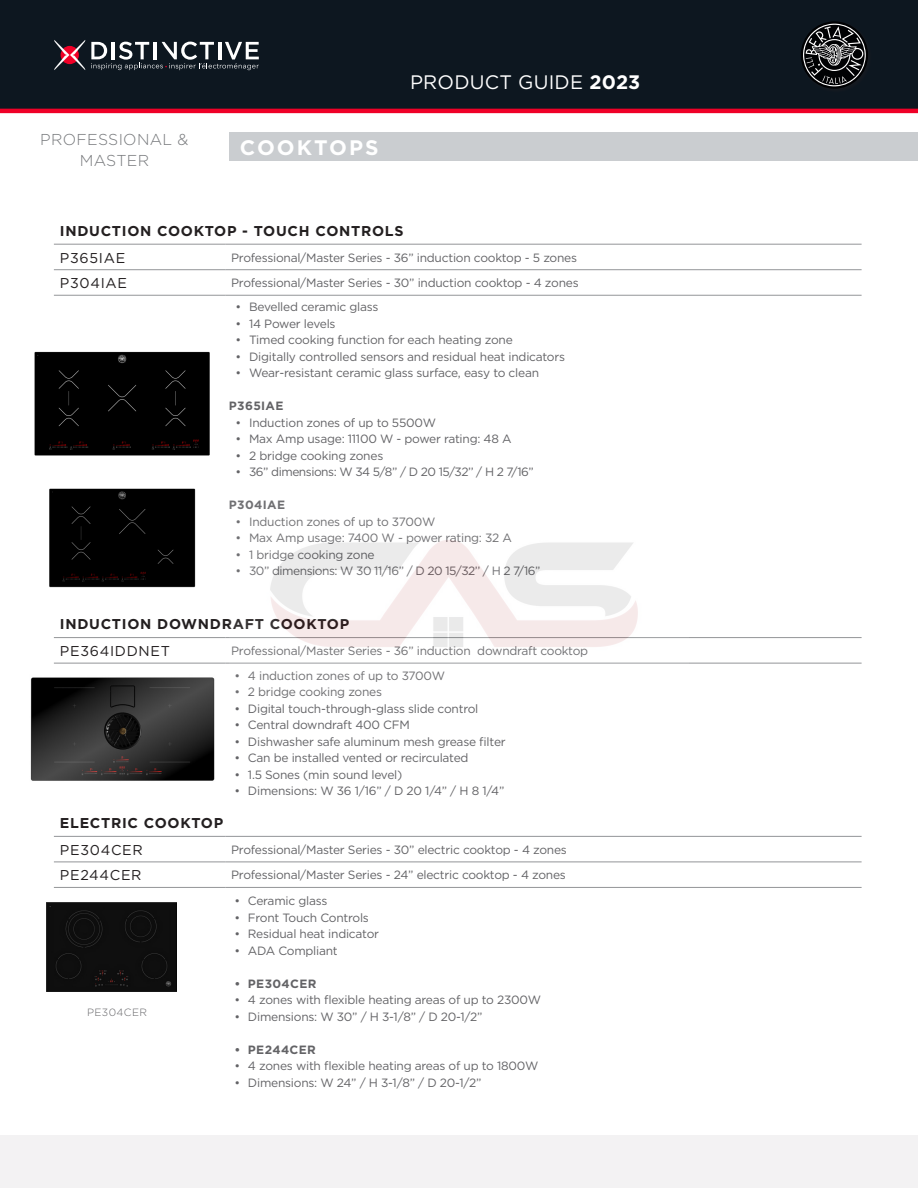
<style>
.page{position:relative;width:918px;height:1188px;background:#fff}
.page>*{position:absolute;margin:0;border:0;box-sizing:border-box;transform-origin:0 0}
.t1{font:700 21px "Gotham";letter-spacing:.1em;color:#fff}
.t2{font:19.5px "Gotham";letter-spacing:.01em;color:#fff}
.t3{font:300 15.75px "Gotham";letter-spacing:.02em;color:#76787b}
.t4{font:700 14.25px "Gotham";letter-spacing:.05em;color:#231f20}
.t5{font:14.25px "Gotham";letter-spacing:.05em;color:#231f20}
.t6{font:12px "Gotham";letter-spacing:-.02em;color:#636366}
.t7{font:12px "Gotham";letter-spacing:-.04em;color:#636366}
.Paragraph_Style_1{font:700 12px "Gotham";letter-spacing:.03em;color:#636366}
.t8{font:300 10.5px "Gotham";letter-spacing:.04em;color:#636366}
.s1{font-weight:700}
</style>
<div class="page">
<div style="left:0;top:0;width:918px;height:109px;background:#0d1720"></div>
<hr style="left:0;top:109px;width:918px;height:4px;background:#ef0027">
<svg style="left:801px;top:21px;width:67px;height:68px"></svg>
<svg style="left:803px;top:24px;width:63px;height:62px"></svg>
<svg style="left:54px;top:40px;width:31px;height:30px"></svg>
<svg style="left:91px;top:42px;width:168px;height:28px"></svg>
<div style="left:230px;top:133px;width:688px;height:28px;background:#cacdd0"></div>
<div style="left:0;top:1136px;width:918px;height:52px;background:#f3f2f3"></div>
<img style="left:49px;top:488px;width:147px;height:100px">
<img style="left:34px;top:351px;width:176px;height:105px">
<hr style="left:54px;top:244px;width:171px;height:1px;background:#939598">
<hr style="left:225px;top:244px;width:537px;height:1px;background:#939598">
<hr style="left:762px;top:244px;width:100px;height:1px;background:#939598">
<hr style="left:54px;top:269px;width:171px;height:1px;background:#939598">
<hr style="left:225px;top:269px;width:537px;height:1px;background:#939598">
<hr style="left:762px;top:269px;width:100px;height:1px;background:#939598">
<hr style="left:54px;top:295px;width:171px;height:1px;background:#939598">
<hr style="left:225px;top:295px;width:537px;height:1px;background:#939598">
<hr style="left:762px;top:295px;width:100px;height:1px;background:#939598">
<hr style="left:54px;top:836px;width:171px;height:1px;background:#939598">
<hr style="left:225px;top:836px;width:537px;height:1px;background:#939598">
<hr style="left:762px;top:836px;width:100px;height:1px;background:#939598">
<hr style="left:54px;top:862px;width:171px;height:1px;background:#939598">
<hr style="left:225px;top:862px;width:537px;height:1px;background:#939598">
<hr style="left:762px;top:862px;width:100px;height:1px;background:#939598">
<hr style="left:54px;top:887px;width:171px;height:1px;background:#939598">
<hr style="left:225px;top:887px;width:537px;height:1px;background:#939598">
<hr style="left:762px;top:887px;width:100px;height:1px;background:#939598">
<img style="left:46px;top:903px;width:130px;height:88px">
<hr style="left:54px;top:637px;width:171px;height:1px;background:#939598">
<hr style="left:225px;top:637px;width:537px;height:1px;background:#939598">
<hr style="left:762px;top:637px;width:100px;height:1px;background:#939598">
<hr style="left:54px;top:663px;width:171px;height:1px;background:#939598">
<hr style="left:225px;top:663px;width:537px;height:1px;background:#939598">
<hr style="left:762px;top:663px;width:100px;height:1px;background:#939598">
<img style="left:30px;top:677px;width:185px;height:104px">
<img style="left:230px;top:540px;width:458px;height:124px">
<p class="t3" style="left:40px;top:129px;width:150px">PROFESSIONAL &amp;</p>
<p class="t3" style="left:80px;top:150px;width:71px">MASTER</p>
<p class="t1" style="left:240px;top:134px;width:140px">COOKTOPS</p>
<h2 class="t2" style="left:410px;top:69px;width:232px">PRODUCT GUIDE <span class="s1">2023</span></h2>
<p class="t4" style="left:60px;top:221px;width:345px">INDUCTION COOKTOP - TOUCH CONTROLS</p>
<p class="t5" style="left:60px;top:248px;width:67px">P365IAE</p>
<p class="t6" style="left:231px;top:250px;width:347px">Professional/Master Series - 36” induction cooktop - 5 zones</p>
<p class="t5" style="left:60px;top:274px;width:69px">P304IAE</p>
<p class="t6" style="left:231px;top:275px;width:349px">Professional/Master Series - 30” induction cooktop - 4 zones</p>
<p class="t6" style="left:236px;top:299px;width:144px">• Bevelled ceramic glass</p>
<p class="t6" style="left:236px;top:316px;width:101px">• 14 Power levels</p>
<p class="t6" style="left:236px;top:332px;width:279px">• Timed cooking function for each heating zone</p>
<p class="t6" style="left:236px;top:349px;width:331px">• Digitally controlled sensors and residual heat indicators</p>
<p class="t6" style="left:236px;top:365px;width:305px">• Wear-resistant ceramic glass surface, easy to clean</p>
<p class="Paragraph_Style_1" style="left:229px;top:398px;width:56px">P365IAE</p>
<p class="t6" style="left:236px;top:415px;width:202px">• Induction zones of up to 5500W</p>
<p class="t6" style="left:236px;top:431px;width:277px">• Max Amp usage: 11100 W - power rating: 48 A</p>
<p class="t6" style="left:236px;top:448px;width:149px">• 2 bridge cooking zones</p>
<p class="t7" style="left:236px;top:464px;width:300px">• 36” dimensions: W 34 5/8” / D 20 15/32’’ / H 2 7/16’’</p>
<p class="Paragraph_Style_1" style="left:229px;top:497px;width:58px">P304IAE</p>
<p class="t6" style="left:236px;top:514px;width:201px">• Induction zones of up to 3700W</p>
<p class="t6" style="left:236px;top:530px;width:278px">• Max Amp usage: 7400 W - power rating: 32 A</p>
<p class="t6" style="left:236px;top:547px;width:141px">• 1 bridge cooking zone</p>
<p class="t7" style="left:236px;top:563px;width:306px">• 30” dimensions: W 30 11/16” / D 20 15/32’’ / H 2 7/16’’</p>
<p class="t4" style="left:60px;top:615px;width:291px">INDUCTION DOWNDRAFT COOKTOP</p>
<p class="t5" style="left:60px;top:642px;width:112px">PE364IDDNET</p>
<p class="t6" style="left:231px;top:643px;width:359px">Professional/Master Series - 36” induction downdraft cooktop</p>
<p class="t6" style="left:234px;top:668px;width:212px">• 4 induction zones of up to 3700W</p>
<p class="t6" style="left:234px;top:684px;width:149px">• 2 bridge cooking zones</p>
<p class="t6" style="left:234px;top:701px;width:245px">• Digital touch-through-glass slide control</p>
<p class="t6" style="left:234px;top:717px;width:177px">• Central downdraft 400 CFM</p>
<p class="t6" style="left:234px;top:734px;width:273px">• Dishwasher safe aluminum mesh grease filter</p>
<p class="t6" style="left:234px;top:750px;width:236px">• Can be installed vented or recirculated</p>
<p class="t6" style="left:234px;top:767px;width:169px">• 1.5 Sones (min sound level)</p>
<p class="t6" style="left:234px;top:783px;width:271px">• Dimensions: W 36 1/16” / D 20 1/4” / H 8 1/4”</p>
<p class="t4" style="left:60px;top:813px;width:165px">ELECTRIC COOKTOP</p>
<p class="t5" style="left:60px;top:841px;width:84px">PE304CER</p>
<p class="t6" style="left:231px;top:842px;width:337px">Professional/Master Series - 30” electric cooktop - 4 zones</p>
<p class="t5" style="left:60px;top:866px;width:83px">PE244CER</p>
<p class="t6" style="left:231px;top:868px;width:336px">Professional/Master Series - 24” electric cooktop - 4 zones</p>
<p class="t8" style="left:87px;top:1005px;width:62px">PE304CER</p>
<p class="t6" style="left:234px;top:893px;width:94px">• Ceramic glass</p>
<p class="t6" style="left:234px;top:910px;width:136px">• Front Touch Controls</p>
<p class="t6" style="left:234px;top:926px;width:146px">• Residual heat indicator</p>
<p class="t6" style="left:234px;top:943px;width:105px">• ADA Compliant</p>
<p class="Paragraph_Style_1" style="left:234px;top:976px;width:84px">• PE304CER</p>
<p class="t6" style="left:234px;top:992px;width:308px">• 4 zones with flexible heating areas of up to 2300W</p>
<p class="t6" style="left:234px;top:1009px;width:249px">• Dimensions: W 30” / H 3-1/8” / D 20-1/2”</p>
<p class="Paragraph_Style_1" style="left:234px;top:1042px;width:83px">• PE244CER</p>
<p class="t6" style="left:234px;top:1058px;width:306px">• 4 zones with flexible heating areas of up to 1800W</p>
<p class="t6" style="left:234px;top:1075px;width:248px">• Dimensions: W 24” / H 3-1/8” / D 20-1/2”</p>
</div>
